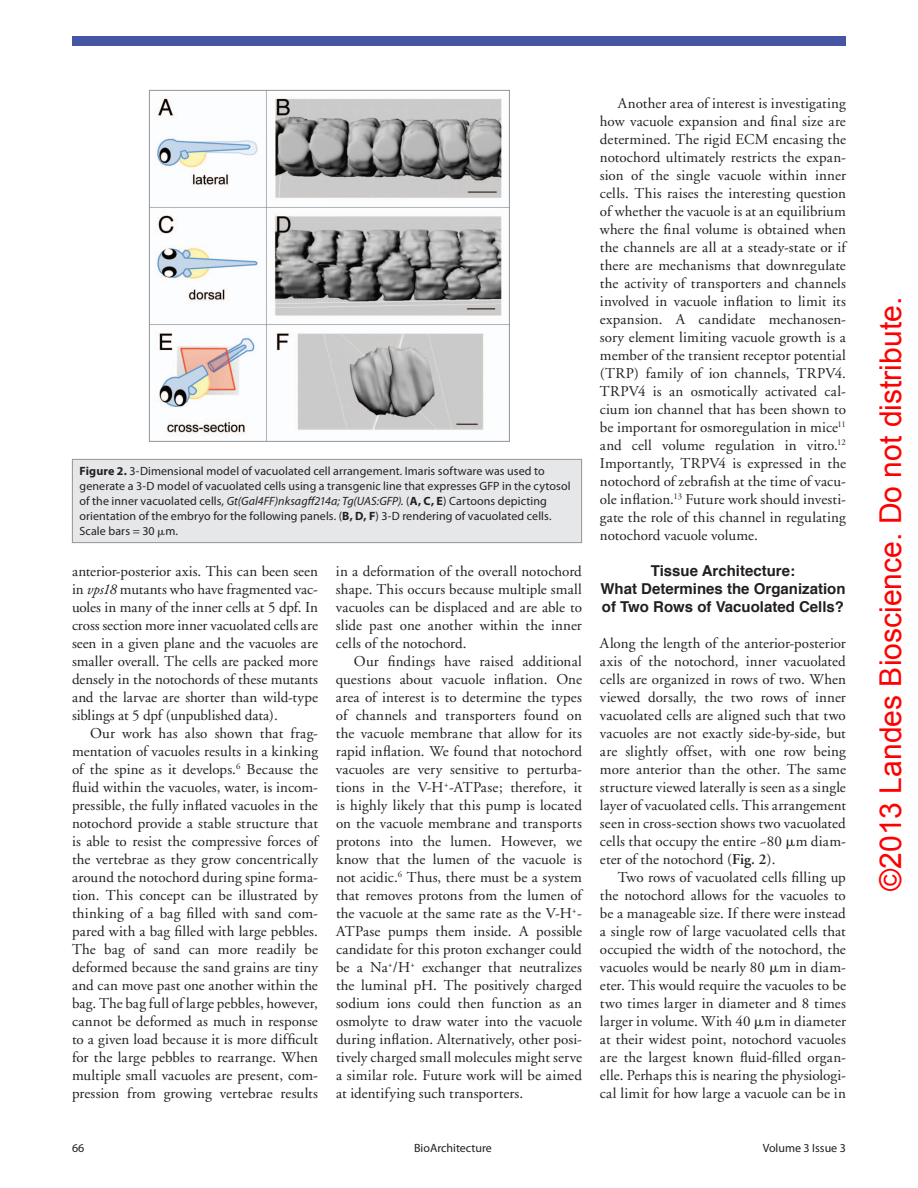
<style>
.page{position:relative;width:918px;height:1188px;background:#fff}
.page>*{position:absolute;margin:0;border:0;box-sizing:border-box;transform-origin:0 0}
.t1{font:30.15px "Arial";color:#f00}
.t2{font:15px/18px "Adobe Garamond";letter-spacing:.005em;color:#231f20;text-align:justify}
.t3{font:700 15px/18px "Helvetica";color:#231f20;text-align:center}
.t4{font:12px/15px "Myriad Pro";letter-spacing:.01em;color:#231f20}
.s1{font-weight:700}
.s2{font-style:italic}
.s3{font-family:"Universal Std Greekw Math Pi"}
.s4{font-weight:600}
</style>
<div class="page">
<div style="left:72px;top:36px;width:774px;height:10px;background:#4455a4"></div>
<img style="left:151px;top:92px;width:357px;height:348px">
<div style="left:149px;top:90px;width:361px;height:352px;border:1px solid #939598"></div>
<div style="left:72px;top:459px;width:510px;height:84px;background:#e6e7e9"></div>
<div style="left:72px;top:459px;width:510px;height:84px;border:1px solid #939598"></div>
<p class="t4" style="left:79px;top:464px;width:493px"><span class="s1">Figure 2.</span> 3-Dimensional model of vacuolated cell arrangement. Imaris software was used to generate a 3-D model of vacuolated cells using a transgenic line that expresses GFP in the cytosol of the inner vacuolated cells, <span class="s2">Gt(Gal4FF)nksagff214a; Tg(UAS:GFP).</span> (<span class="s1">A, C, E</span>) Cartoons depicting orientation of the embryo for the following panels. (<span class="s1">B, D, F</span>) 3-D rendering of vacuolated cells.<br>Scale bars = 30 <span class="s3">μ</span>m.</p>
<p class="t2" style="left:72px;top:563px;width:248px">anterior-posterior axis. This can been seen in <span class="s2">vps18</span> mutants who have fragmented vac&shy;uoles in many of the inner cells at 5 dpf. In cross section more inner vacuolated cells are seen in a given plane and the vacuoles are smaller overall. The cells are packed more densely in the notochords of these mutants and the larvae are shorter than wild-type siblings at 5 dpf (unpublished data).</p>
<p class="t2" style="left:72px;top:725px;width:248px;text-indent:18px">Our work has also shown that frag&shy;mentation of vacuoles results in a kinking of the spine as it develops.<sup>6</sup> Because the fluid within the vacuoles, water, is incom&shy;pressible, the fully inflated vacuoles in the notochord provide a stable structure that is able to resist the compressive forces of the vertebrae as they grow concentrically around the notochord during spine forma&shy;tion. This concept can be illustrated by thinking of a bag filled with sand com&shy;pared with a bag filled with large pebbles.<br>The bag of sand can more readily be deformed because the sand grains are tiny and can move past one another within the bag. The bag full of large pebbles, however, cannot be deformed as much in response to a given load because it is more difficult for the large pebbles to rearrange. When multiple small vacuoles are present, com&shy;pression from growing vertebrae results</p>
<p class="t2" style="left:336px;top:563px;width:247px">in a deformation of the overall notochord shape. This occurs because multiple small vacuoles can be displaced and are able to slide past one another within the inner cells of the notochord.</p>
<p class="t2" style="left:336px;top:653px;width:248px;text-indent:18px">Our findings have raised additional questions about vacuole inflation. One area of interest is to determine the types of channels and transporters found on the vacuole membrane that allow for its rapid inflation. We found that notochord vacuoles are very sensitive to perturba&shy;tions in the V-H<sup>+</sup>-ATPase; therefore, it is highly likely that this pump is located on the vacuole membrane and transports protons into the lumen. However, we know that the lumen of the vacuole is not acidic.<sup>6</sup> Thus, there must be a system that removes protons from the lumen of the vacuole at the same rate as the V-H<sup>+</sup>- ATPase pumps them inside. A possible candidate for this proton exchanger could be a Na<sup>+</sup>/H<sup>+</sup> exchanger that neutralizes the luminal pH. The positively charged sodium ions could then function as an osmolyte to draw water into the vacuole during inflation. Alternatively, other posi&shy;tively charged small molecules might serve a similar role. Future work will be aimed at identifying such transporters.</p>
<p class="t2" style="left:600px;top:95px;width:248px;text-indent:18px">Another area of interest is investigating how vacuole expansion and final size are determined. The rigid ECM encasing the notochord ultimately restricts the expan&shy;sion of the single vacuole within inner cells. This raises the interesting question of whether the vacuole is at an equilibrium where the final volume is obtained when the channels are all at a steady-state or if there are mechanisms that downregulate the activity of transporters and channels involved in vacuole inflation to limit its expansion. A candidate mechanosen&shy;sory element limiting vacuole growth is a member of the transient receptor potential (TRP) family of ion channels, TRPV4.<br>TRPV4 is an osmotically activated cal&shy;cium ion channel that has been shown to be important for osmoregulation in mice<sup>11 </sup>and cell volume regulation in vitro.<sup>12<br></sup>Importantly, TRPV4 is expressed in the notochord of zebrafish at the time of vacu&shy;ole inflation.<sup>13</sup> Future work should investi&shy;gate the role of this channel in regulating notochord vacuole volume.</p>
<p class="t3" style="left:600px;top:562px;width:247px">Tissue Architecture:<br>What Determines the Organization of Two Rows of Vacuolated Cells?</p>
<p class="t2" style="left:600px;top:635px;width:248px">Along the length of the anterior-posterior axis of the notochord, inner vacuolated cells are organized in rows of two. When viewed dorsally, the two rows of inner vacuolated cells are aligned such that two vacuoles are not exactly side-by-side, but are slightly offset, with one row being more anterior than the other. The same structure viewed laterally is seen as a single layer of vacuolated cells. This arrangement seen in cross-section shows two vacuolated cells that occupy the entire ~80 <span class="s3">μ</span>m diam&shy;eter of the notochord (<span class="s4">Fig. 2</span>).</p>
<p class="t2" style="left:600px;top:869px;width:248px;text-indent:18px">Two rows of vacuolated cells filling up the notochord allows for the vacuoles to be a manageable size. If there were instead a single row of large vacuolated cells that occupied the width of the notochord, the vacuoles would be nearly 80 <span class="s3">μ</span>m in diam&shy;eter. This would require the vacuoles to be two times larger in diameter and 8 times larger in volume. With 40 <span class="s3">μ</span>m in diameter at their widest point, notochord vacuoles are the largest known fluid-filled organ&shy;elle. Perhaps this is nearing the physiologi&shy;cal limit for how large a vacuole can be in</p>
<p class="t4" style="left:72px;top:1141px;width:14px">66</p>
<p class="t4" style="left:414px;top:1141px;width:79px">BioArchitecture</p>
<p class="t4" style="left:763px;top:1141px;width:85px">Volume 3 Issue 3</p>
<h1 class="t1" style="left:871px;top:891px;width:595px;rotate:-90deg">©2013 Landes Bioscience. Do not distribute.</h1>
</div>
